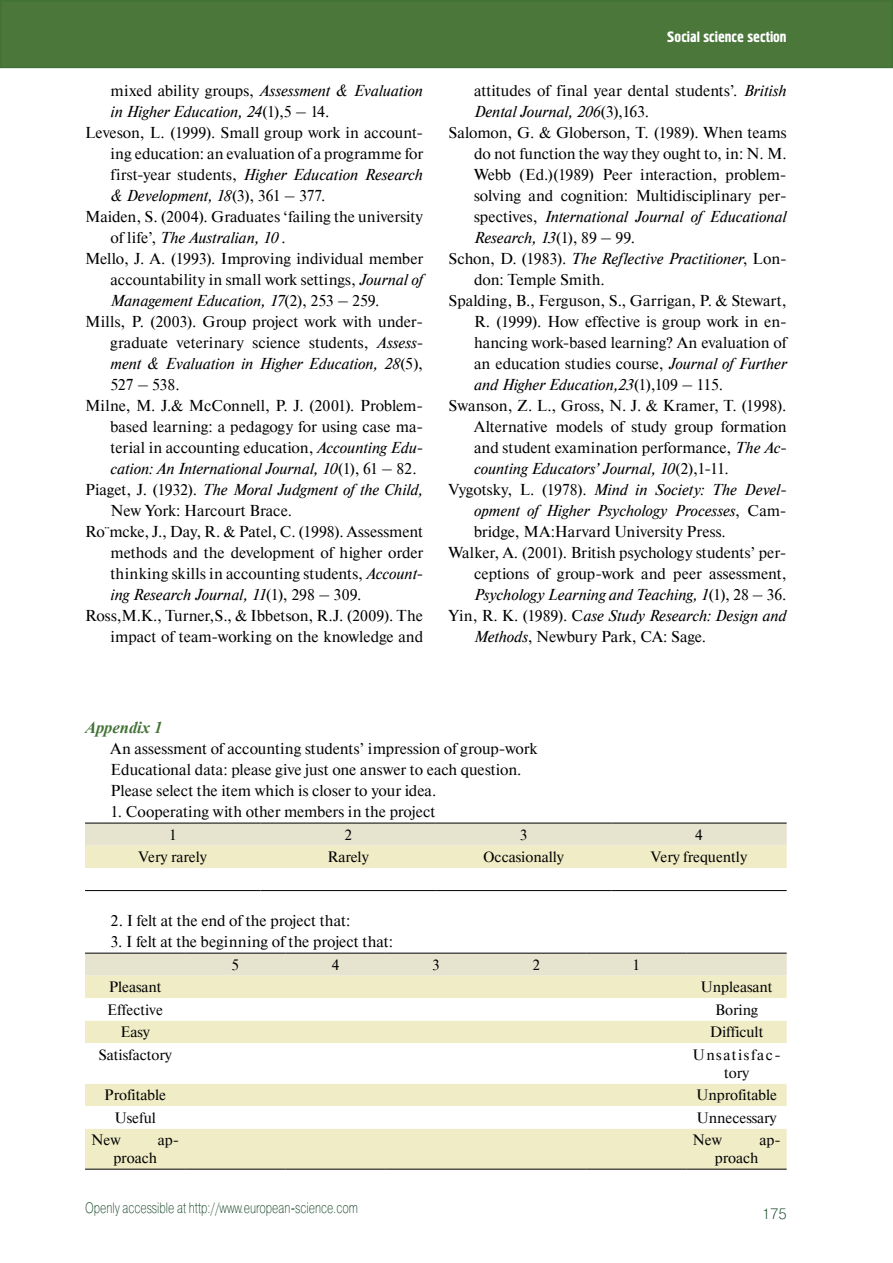
<style>
.page{position:relative;width:893px;height:1263px;background:#fff}
.page>*{position:absolute;margin:0;border:0;box-sizing:border-box;transform-origin:0 0}
.t1{font:italic 700 16.5px "Times New Roman";color:#437236}
.t2{font:15.75px/21px "Newton C";color:#000}
.t3{font:italic 15.75px "Newton C";color:#000}
.t4{font:15px "Newton C";color:#000}
.t5{font:15px "Pragmatica Light C";color:#0d3e20;scale:.75 1}
.t6{font:15px "Hermes C";color:#fff}
.t7{font:15px/18px "Newton C";letter-spacing:.105em;color:#000;text-align:center}
.t8{font:15px "Pragmatica Light C";color:#0d3e20}
.s1{font-style:normal}
.s2{font-style:italic}
.s3{font-family:"Times New Roman"}
</style>
<div class="page">
<div style="left:1px;top:1px;width:891px;height:66px;background:#4b773b"></div>
<div style="left:0;top:0;width:893px;height:68px;border:2px solid #437236"></div>
<svg style="left:85px;top:824px;width:702px;height:44px;background:#eae7ca"></svg>
<hr style="left:85px;top:823px;width:175px;height:1px;background:#000">
<hr style="left:260px;top:823px;width:176px;height:1px;background:#000">
<hr style="left:436px;top:823px;width:175px;height:1px;background:#000">
<hr style="left:611px;top:823px;width:176px;height:1px;background:#000">
<hr style="left:85px;top:890px;width:175px;height:1px;background:#000">
<hr style="left:260px;top:890px;width:176px;height:1px;background:#000">
<hr style="left:436px;top:890px;width:175px;height:1px;background:#000">
<hr style="left:611px;top:890px;width:176px;height:1px;background:#000">
<div style="left:85px;top:954px;width:702px;height:22px;background:#e6e3cf"></div>
<div style="left:85px;top:976px;width:702px;height:193px;background:#efecc6"></div>
<svg style="left:85px;top:998px;width:702px;height:131px"></svg>
<hr style="left:85px;top:953px;width:100px;height:1px;background:#000">
<hr style="left:185px;top:953px;width:100px;height:1px;background:#000">
<hr style="left:285px;top:953px;width:101px;height:1px;background:#000">
<hr style="left:386px;top:953px;width:100px;height:1px;background:#000">
<hr style="left:486px;top:953px;width:100px;height:1px;background:#000">
<hr style="left:586px;top:953px;width:100px;height:1px;background:#000">
<hr style="left:686px;top:953px;width:101px;height:1px;background:#000">
<hr style="left:85px;top:1169px;width:100px;height:1px;background:#000">
<hr style="left:185px;top:1169px;width:100px;height:1px;background:#000">
<hr style="left:285px;top:1169px;width:101px;height:1px;background:#000">
<hr style="left:386px;top:1169px;width:100px;height:1px;background:#000">
<hr style="left:486px;top:1169px;width:100px;height:1px;background:#000">
<hr style="left:586px;top:1169px;width:100px;height:1px;background:#000">
<hr style="left:686px;top:1169px;width:101px;height:1px;background:#000">
<p class="t3" style="left:111px;top:82px;width:314px"><span class="s1">mixed ability groups,</span> Assessment &amp; Evaluation</p>
<p class="t3" style="left:111px;top:103px;width:220px">in Higher Education, 24<span class="s1">(1),5 – 14.</span></p>
<p class="t2" style="left:85px;top:122px;width:340px">Leveson, L. (1999). Small group work in account-</p>
<p class="t2" style="left:111px;top:143px;width:314px">ing education: an evaluation of a programme for</p>
<p class="t3" style="left:111px;top:166px;width:314px"><span class="s1">first-year students,</span> Higher Education Research</p>
<p class="t3" style="left:111px;top:187px;width:216px">&amp; Development, 18<span class="s1">(3), 361 – 377.</span></p>
<p class="t2" style="left:85px;top:206px;width:339px">Maiden, S. (2004). Graduates ‘failing the university</p>
<p class="t3" style="left:111px;top:229px;width:177px"><span class="s1">of life’,</span> The Australian, 10 .</p>
<p class="t2" style="left:85px;top:248px;width:340px">Mello, J. A. (1993). Improving individual member</p>
<p class="t2" style="left:111px;top:269px;width:314px">accountability in small work settings, <span class="s2">Journal of</span></p>
<p class="t3" style="left:111px;top:292px;width:270px">Management Education, 17<span class="s1">(2), 253 – 259.</span></p>
<p class="t2" style="left:85px;top:311px;width:340px">Mills, P. (2003). Group project work with under-</p>
<p class="t2" style="left:111px;top:332px;width:314px">graduate veterinary science students, <span class="s2">Assess-</span></p>
<p class="t3" style="left:111px;top:355px;width:314px">ment &amp; Evaluation in Higher Education, 28<span class="s1">(5),</span></p>
<p class="t2" style="left:111px;top:374px;width:71px">527 – 538.</p>
<p class="t2" style="left:85px;top:395px;width:339px">Milne, M. J.&amp; McConnell, P. J. (2001). Problem-</p>
<p class="t2" style="left:111px;top:416px;width:314px">based learning: a pedagogy for using case ma-</p>
<p class="t2" style="left:111px;top:437px;width:314px">terial in accounting education, <span class="s2">Accounting Edu-</span></p>
<p class="t3" style="left:111px;top:460px;width:308px">cation: An International Journal, 10<span class="s1">(1), 61 – 82.</span></p>
<p class="t3" style="left:85px;top:481px;width:339px"><span class="s1">Piaget, J. (1932).</span> The Moral Judgment of the Child,</p>
<p class="t2" style="left:111px;top:500px;width:183px">New York: Harcourt Brace.</p>
<p class="t2" style="left:85px;top:521px;width:340px">Ro<span class="s3">¨</span>mcke, J., Day, R. &amp; Patel, C. (1998). Assessment</p>
<p class="t2" style="left:111px;top:542px;width:314px">methods and the development of higher order</p>
<p class="t2" style="left:111px;top:563px;width:314px">thinking skills in accounting students, <span class="s2">Account-</span></p>
<p class="t3" style="left:111px;top:586px;width:252px">ing Research Journal, 11<span class="s1">(1), 298 – 309.</span></p>
<p class="t2" style="left:85px;top:605px;width:339px">Ross,M.K., Turner,S., &amp; Ibbetson, R.J. (2009). The</p>
<p class="t2" style="left:111px;top:626px;width:314px">impact of team-working on the knowledge and</p>
<p class="t6" style="left:667px;top:29px;width:121px">Social science section</p>
<p class="t2" style="left:474px;top:80px;width:314px">attitudes of final year dental students’. <span class="s2">British</span></p>
<p class="t3" style="left:474px;top:103px;width:176px">Dental Journal, 206<span class="s1">(3),163.</span></p>
<p class="t2" style="left:449px;top:122px;width:340px">Salomon, G. &amp; Globerson, T. (1989). When teams</p>
<p class="t2" style="left:474px;top:143px;width:314px">do not function the way they ought to, in: N. M.</p>
<p class="t2" style="left:474px;top:164px;width:314px">Webb (Ed.)(1989) Peer interaction, problem-</p>
<p class="t2" style="left:474px;top:185px;width:314px">solving and cognition: Multidisciplinary per-</p>
<p class="t3" style="left:474px;top:208px;width:314px"><span class="s1">spectives,</span> International Journal of Educational</p>
<p class="t3" style="left:474px;top:229px;width:162px">Research, 13<span class="s1">(1), 89 – 99.</span></p>
<p class="t3" style="left:449px;top:250px;width:340px"><span class="s1">Schon, D. (1983).</span> The Reflective Practitioner<span class="s1">, Lon-</span></p>
<p class="t2" style="left:474px;top:269px;width:132px">don: Temple Smith.</p>
<p class="t2" style="left:449px;top:290px;width:340px">Spalding, B., Ferguson, S., Garrigan, P. &amp; Stewart,</p>
<p class="t2" style="left:474px;top:311px;width:314px">R. (1999). How effective is group work in en-</p>
<p class="t2" style="left:474px;top:332px;width:314px">hancing work-based learning? An evaluation of</p>
<p class="t2" style="left:474px;top:353px;width:314px">an education studies course, <span class="s2">Journal of Further</span></p>
<p class="t3" style="left:474px;top:376px;width:250px">and Higher Education,23<span class="s1">(1),109 – 115.</span></p>
<p class="t2" style="left:449px;top:395px;width:339px">Swanson, Z. L., Gross, N. J. &amp; Kramer, T. (1998).</p>
<p class="t2" style="left:474px;top:416px;width:314px">Alternative models of study group formation</p>
<p class="t2" style="left:474px;top:437px;width:314px">and student examination performance, <span class="s2">The Ac-</span></p>
<p class="t3" style="left:474px;top:460px;width:256px">counting Educators’ Journal, 10<span class="s1">(2),1-11.</span></p>
<p class="t3" style="left:449px;top:481px;width:340px"><span class="s1">Vygotsky, L. (1978).</span> Mind in Society: The Devel-</p>
<p class="t3" style="left:474px;top:502px;width:314px">opment of Higher Psychology Processes<span class="s1">, Cam-</span></p>
<p class="t2" style="left:474px;top:521px;width:253px">bridge, MA:Harvard University Press.</p>
<p class="t2" style="left:449px;top:542px;width:340px">Walker, A. (2001). British psychology students’ per-</p>
<p class="t2" style="left:474px;top:563px;width:314px">ceptions of group-work and peer assessment,</p>
<p class="t3" style="left:474px;top:586px;width:314px">Psychology Learning and Teaching, 1<span class="s1">(1), 28 – 36.</span></p>
<p class="t3" style="left:448px;top:607px;width:340px"><span class="s1">Yin, R. K. (1989). C</span>ase Study Research: Design and</p>
<p class="t2" style="left:474px;top:626px;width:234px"><span class="s2">Methods</span>, Newbury Park, CA: Sage.</p>
<p class="t1" style="left:85px;top:716px;width:79px">Appendix 1</p>
<p class="t2" style="left:111px;top:738px;width:428px">An assessment of accounting students’ impression of group-work<br>Educational data: please give just one answer to each question.<br>Please select the item which is closer to your idea.</p>
<p class="t2" style="left:111px;top:801px;width:326px">1. Cooperating with other members in the project</p>
<p class="t4" style="left:169px;top:826px;width:9px">1</p>
<p class="t4" style="left:344px;top:826px;width:9px">2</p>
<p class="t4" style="left:520px;top:826px;width:9px">3</p>
<p class="t4" style="left:695px;top:826px;width:9px">4</p>
<p class="t4" style="left:139px;top:849px;width:70px">Very rarely</p>
<p class="t4" style="left:327px;top:849px;width:43px">Rarely</p>
<p class="t4" style="left:483px;top:849px;width:82px">Occasionally</p>
<p class="t4" style="left:651px;top:849px;width:98px">Very frequently</p>
<p class="t2" style="left:111px;top:910px;width:241px">2. I felt at the end of the project that:</p>
<p class="t2" style="left:111px;top:931px;width:284px">3. I felt at the beginning of the project that:</p>
<p class="t4" style="left:232px;top:956px;width:9px">5</p>
<p class="t4" style="left:332px;top:956px;width:9px">4</p>
<p class="t4" style="left:432px;top:956px;width:9px">3</p>
<p class="t4" style="left:532px;top:956px;width:9px">2</p>
<p class="t4" style="left:633px;top:956px;width:9px">1</p>
<p class="t4" style="left:109px;top:979px;width:54px">Pleasant</p>
<p class="t4" style="left:700px;top:979px;width:74px">Unpleasant</p>
<p class="t4" style="left:107px;top:1001px;width:57px">Effective</p>
<p class="t4" style="left:715px;top:1001px;width:44px">Boring</p>
<p class="t4" style="left:120px;top:1024px;width:31px">Easy</p>
<p class="t4" style="left:710px;top:1024px;width:55px">Difficult</p>
<p class="t4" style="left:98px;top:1046px;width:75px">Satisfactory</p>
<p class="t7" style="left:692px;top:1045px;width:90px">Unsatisfac&shy;tory</p>
<p class="t4" style="left:104px;top:1087px;width:63px">Profitable</p>
<p class="t4" style="left:696px;top:1087px;width:83px">Unprofitable</p>
<p class="t4" style="left:114px;top:1109px;width:43px">Useful</p>
<p class="t4" style="left:696px;top:1109px;width:82px">Unnecessary</p>
<p class="t4" style="left:91px;top:1132px;width:31px">New</p>
<p class="t4" style="left:158px;top:1132px;width:23px">ap-</p>
<p class="t4" style="left:113px;top:1150px;width:45px">proach</p>
<p class="t4" style="left:692px;top:1132px;width:31px">New</p>
<p class="t4" style="left:759px;top:1132px;width:23px">ap-</p>
<p class="t4" style="left:715px;top:1150px;width:45px">proach</p>
<p class="t5" style="left:85px;top:1199px;width:365px">Openly accessible at http://www.european-science.com</p>
<p class="t8" style="left:762px;top:1205px;width:27px">175</p>
</div>
